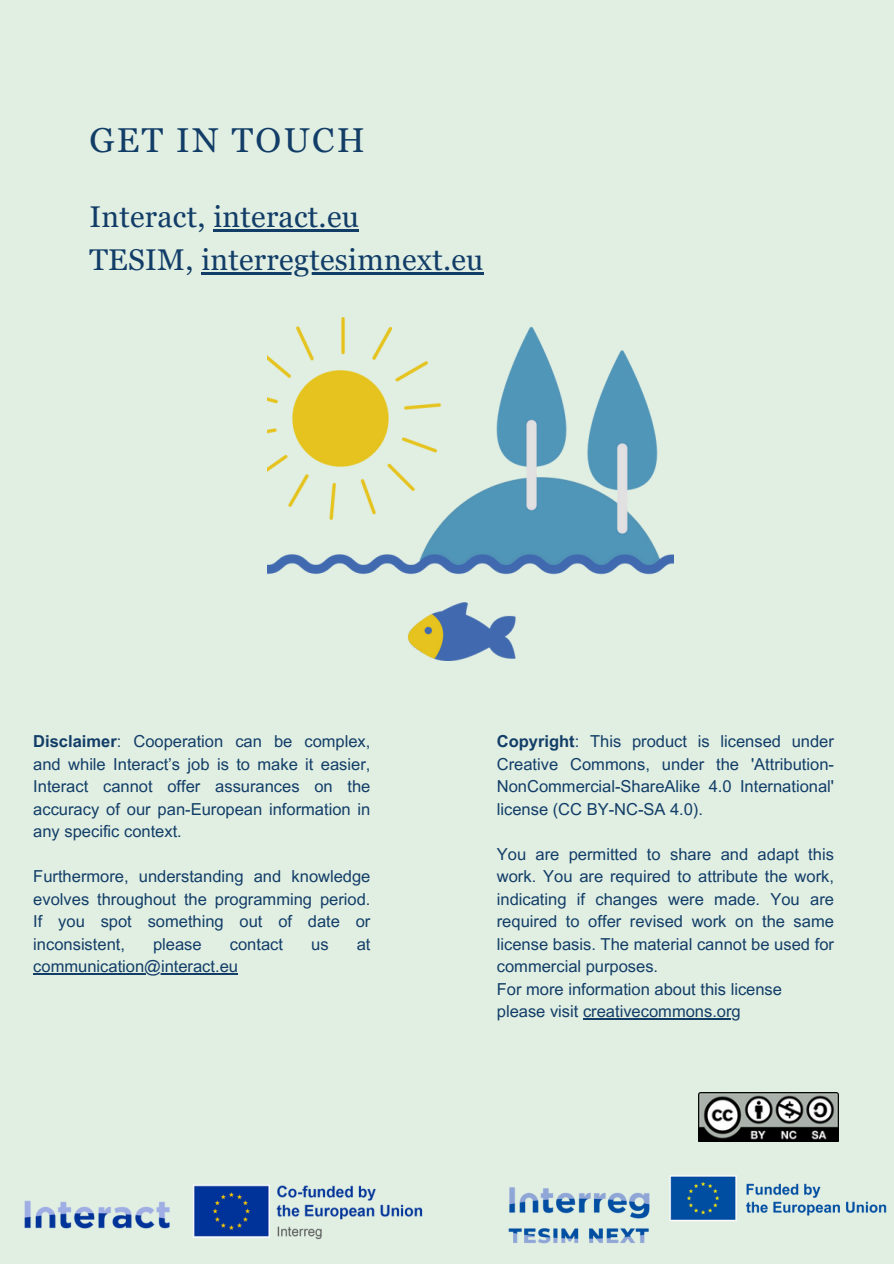
<style>
.page{position:relative;width:894px;height:1264px;background:#fff}
.page>*{position:absolute;margin:0;border:0;box-sizing:border-box;transform-origin:0 0}
.t1{font:34.5px "Georgia Pro";letter-spacing:.07em;color:#123d67}
.t2{font:30px/42.8px "Georgia Pro";letter-spacing:.01em;color:#123d67}
.t3{font:16.5px/22.5px "Arial MT Pro";color:#123d67;text-align:justify}
.s1{font-weight:700}
</style>
<div class="page">
<div style="left:0;top:0;width:893px;height:1263px;background:#e1efe3"></div>
<img style="left:267px;top:317px;width:406px;height:343px">
<img style="left:508px;top:1175px;width:379px;height:69px">
<img style="left:24px;top:1185px;width:399px;height:55px">
<img style="left:698px;top:1092px;width:140px;height:49px">
<hr style="left:213px;top:230px;width:146px;height:2px;background:#123d67">
<hr style="left:201px;top:272px;width:282px;height:3px;background:#123d67">
<hr style="left:33px;top:973px;width:205px;height:1px;background:#123d67">
<hr style="left:583px;top:1018px;width:157px;height:1px;background:#123d67">
<h1 class="t1" style="left:89px;top:120px;width:277px">GET IN TOUCH</h1>
<h2 class="t2" style="left:89px;top:195px;width:395px">Interact, interact.eu<br>TESIM, interregtesimnext.eu</h2>
<p class="t3" style="left:33px;top:732px;width:338px"><span class="s1">Disclaimer</span>: Cooperation can be complex, and while Interact’s job is to make it easier, Interact cannot offer assurances on the accuracy of our pan-European information in any specific context.</p>
<p class="t3" style="left:33px;top:867px;width:338px">Furthermore, understanding and knowledge evolves throughout the programming period.<br>If you spot something out of date or inconsistent,</p>
<p class="t3" style="left:153px;top:934px;width:50px">please</p>
<p class="t3" style="left:230px;top:934px;width:55px">contact</p>
<p class="t3" style="left:311px;top:934px;width:19px">us</p>
<p class="t3" style="left:356px;top:934px;width:15px">at</p>
<p class="t3" style="left:33px;top:957px;width:206px">communication@interact.eu</p>
<p class="t3" style="left:496px;top:732px;width:338px"><span class="s1">Copyright</span>: This product is licensed under Creative Commons, under the 'Attribution-NonCommercial-ShareAlike 4.0 International' license (CC BY-NC-SA 4.0).</p>
<p class="t3" style="left:496px;top:844px;width:338px">You are permitted to share and adapt this work. You are required to attribute the work, indicating if changes were made. You are required to offer revised work on the same license basis. The material cannot be used for commercial purposes.</p>
<p class="t3" style="left:496px;top:979px;width:286px">For more information about this license</p>
<p class="t3" style="left:496px;top:1002px;width:245px">please visit creativecommons.org</p>
</div>
